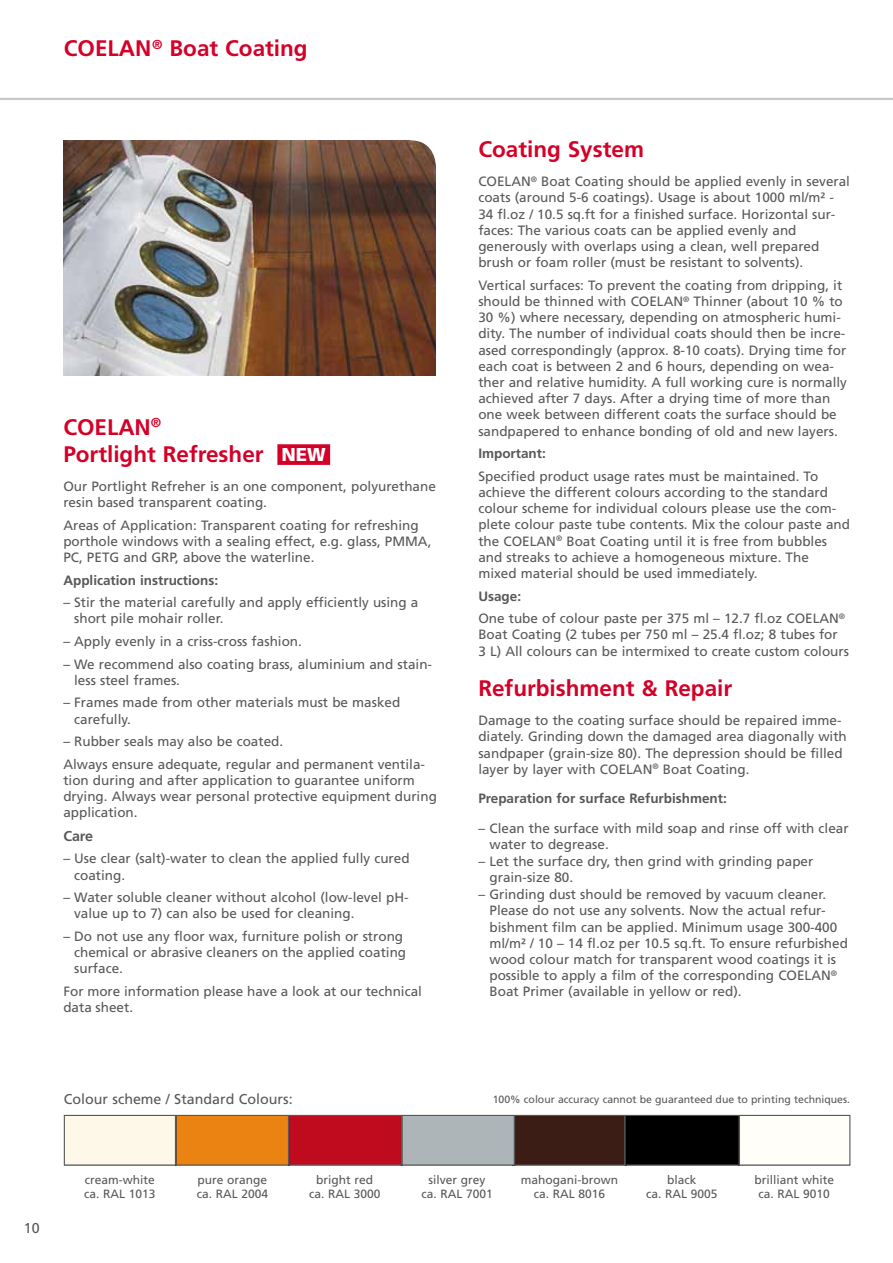
<style>
.page{position:relative;width:893px;height:1263px;background:#fff}
.page>*{position:absolute;margin:0;border:0;box-sizing:border-box;transform-origin:0 0}
.t1{font:700 22.5px/27px "Frutiger LT";color:#d40028}
.t2{font:italic 900 22.5px "Frutiger";color:#d40028}
.t3{font:14.25px "Frutiger";color:#58585a}
.t4{font:700 14.25px "Frutiger LT";color:#58585a}
.t5{font:13.5px/16.2px "Frutiger LT";color:#58585a}
.t6{font:700 13.5px "Frutiger LT";color:#58585a}
.t7{font:12px/14.4px "Frutiger";color:#58585a;text-align:center}
.t8{font:10.5px "Frutiger";color:#58585a}
.t9{font:7.8px "Frutiger LT";color:#58585a}
.s1{font-family:"Frutiger";font-weight:900;font-size:18.6px;color:#fff}
.s2{font-weight:700}
</style>
<div class="page">
<img style="left:64px;top:140px;width:372px;height:235px">
<hr style="left:0;top:98px;width:893px;height:2px;background:#c6c7c8">
<svg style="left:410px;top:140px;width:26px;height:26px"></svg>
<svg style="left:66px;top:1117px;width:675px;height:46px;background:#976351"></svg>
<div style="left:64px;top:1115px;width:786px;height:50px;border:1px solid #58585a"></div>
<hr style="left:175px;top:1116px;width:1px;height:49px;background:#58585a">
<hr style="left:288px;top:1115px;width:1px;height:50px;background:#58585a">
<hr style="left:401px;top:1116px;width:1px;height:49px;background:#58585a">
<hr style="left:514px;top:1116px;width:1px;height:49px;background:#58585a">
<hr style="left:624px;top:1116px;width:2px;height:49px;background:#58585a">
<hr style="left:738px;top:1116px;width:2px;height:49px;background:#58585a">
<div style="left:277px;top:444px;width:53px;height:21px;background:#d40028"></div>
<h1 class="t1" style="left:64px;top:35px;width:245px">COELAN<sup>®</sup> Boat Coating</h1>
<h1 class="t2" style="left:123px;top:36px;width:37px">AN</h1>
<p class="t9" style="left:158px;top:46px;width:8px">®</p>
<h1 class="t2" style="left:186px;top:36px;width:208px">ootsbeschichtung</h1>
<h1 class="t1" style="left:63px;top:414px;width:264px">COELAN<sup>®<br></sup>Portlight Refresher <span class="s1">NEW</span></h1>
<p class="t5" style="left:63px;top:478px;width:374px">Our Portlight Refreher is an one component, polyurethane resin based transparent coating.</p>
<p class="t5" style="left:63px;top:517px;width:370px">Areas of Application: Transparent coating for refreshing porthole windows with a sealing effect, e.g. glass, PMMA,<br>PC, PETG and GRP, above the waterline.</p>
<p class="t6" style="left:63px;top:572px;width:156px">Application instructions:</p>
<p class="t5" style="left:74px;top:594px;width:346px;text-indent:-11px">– Stir the material carefully and apply efficiently using a short pile mohair roller.</p>
<p class="t5" style="left:63px;top:633px;width:240px">– Apply evenly in a criss-cross fashion.</p>
<p class="t5" style="left:74px;top:656px;width:359px;text-indent:-11px">– We recommend also coating brass, aluminium and stain&shy;less steel frames.</p>
<p class="t5" style="left:74px;top:695px;width:328px;text-indent:-11px">– Frames made from other materials must be masked carefully.</p>
<p class="t5" style="left:63px;top:730px;width:363px;line-height:22.5px">– Rubber seals may also be coated.<br>Always ensure adequate, regular and permanent ventila-</p>
<p class="t5" style="left:63px;top:772px;width:375px">tion during and after application to guarantee uniform drying. Always wear personal protective equipment during application.</p>
<p class="t4" style="left:63px;top:827px;width:31px">Care</p>
<p class="t5" style="left:74px;top:851px;width:337px;text-indent:-11px">– Use clear (salt)-water to clean the applied fully cured coating.</p>
<p class="t5" style="left:74px;top:889px;width:336px;text-indent:-11px">– Water soluble cleaner without alcohol (low-level pH&shy;value up to 7) can also be used for cleaning.</p>
<p class="t5" style="left:74px;top:928px;width:333px;text-indent:-11px">– Do not use any floor wax, furniture polish or strong chemical or abrasive cleaners on the applied coating surface.</p>
<p class="t5" style="left:63px;top:983px;width:360px">For more information please have a look at our technical data sheet.</p>
<h1 class="t1" style="left:478px;top:136px;width:167px">Coating System</h1>
<p class="t5" style="left:478px;top:173px;width:373px">COELAN<sup>®</sup> Boat Coating should be applied evenly in several coats (around 5-6 coatings). Usage is about 1000 ml/m² - 34 fl.oz / 10.5 sq.ft for a finished surface. Horizontal sur&shy;faces: The various coats can be applied evenly and generously with overlaps using a clean, well prepared brush or foam roller (must be resistant to solvents).</p>
<p class="t5" style="left:478px;top:277px;width:370px">Vertical surfaces: To prevent the coating from dripping, it should be thinned with COELAN<sup>®</sup> Thinner (about 10 % to 30 %) where necessary, depending on atmospheric humi&shy;dity. The number of individual coats should then be incre&shy;ased correspondingly (approx. 8-10 coats). Drying time for each coat is between 2 and 6 hours, depending on wea&shy;ther and relative humidity. A full working cure is normally achieved after 7 days. After a drying time of more than one week between different coats the surface should be sandpapered to enhance bonding of old and new layers.</p>
<p class="t6" style="left:478px;top:445px;width:69px">Important:</p>
<p class="t5" style="left:478px;top:468px;width:373px">Specified product usage rates must be maintained. To achieve the different colours according to the standard colour scheme for individual colours please use the com&shy;plete colour paste tube contents. Mix the colour paste and the COELAN<sup>®</sup> Boat Coating until it is free from bubbles and streaks to achieve a homogeneous mixture. The mixed material should be used immediately.</p>
<p class="t5" style="left:478px;top:585px;width:368px;line-height:22.5px"><span class="s2">Usage:<br></span>One tube of colour paste per 375 ml – 12.7 fl.oz COELAN<sup>®</sup></p>
<p class="t5" style="left:478px;top:626px;width:372px;line-height:17.1px">Boat Coating (2 tubes per 750 ml – 25.4 fl.oz; 8 tubes for<br>3 L) All colours can be intermixed to create custom colours</p>
<h1 class="t1" style="left:478px;top:675px;width:255px">Refurbishment &amp; Repair</h1>
<p class="t5" style="left:478px;top:712px;width:370px">Damage to the coating surface should be repaired imme&shy;diately. Grinding down the damaged area diagonally with sandpaper (grain-size 80). The depression should be filled layer by layer with COELAN<sup>®</sup> Boat Coating.</p>
<p class="t6" style="left:478px;top:790px;width:250px">Preparation for surface Refurbishment:</p>
<p class="t5" style="left:489px;top:820px;width:361px;text-indent:-11px">– Clean the surface with mild soap and rinse off with clear water to degrease.</p>
<p class="t5" style="left:489px;top:853px;width:325px;text-indent:-11px">– Let the surface dry, then grind with grinding paper grain-size 80.</p>
<p class="t5" style="left:489px;top:886px;width:360px;text-indent:-11px">– Grinding dust should be removed by vacuum cleaner.<br>Please do not use any solvents. Now the actual refur&shy;bishment film can be applied. Minimum usage 300-400 ml/m² / 10 – 14 fl.oz per 10.5 sq.ft. To ensure refurbished wood colour match for transparent wood coatings it is possible to apply a film of the corresponding COELAN<sup>® </sup>Boat Primer (available in yellow or red).</p>
<p class="t3" style="left:64px;top:1090px;width:230px">Colour scheme / Standard Colours:</p>
<p class="t8" style="left:493px;top:1093px;width:359px">100% colour accuracy cannot be guaranteed due to printing techniques.</p>
<p class="t3" style="left:24px;top:1219px;width:17px">10</p>
<p class="t7" style="left:84px;top:1173px;width:73px;text-align:left">cream-white ca. RAL 1013</p>
<p class="t7" style="left:197px;top:1173px;width:73px;text-align:left">pure orange ca. RAL 2004</p>
<p class="t7" style="left:309px;top:1173px;width:73px">bright red ca. RAL 3000</p>
<p class="t7" style="left:421px;top:1173px;width:73px">silver grey ca. RAL 7001</p>
<p class="t7" style="left:521px;top:1173px;width:99px">mahogani-brown ca. RAL 8016</p>
<p class="t7" style="left:646px;top:1173px;width:73px">black<br>ca. RAL 9005</p>
<p class="t7" style="left:754px;top:1173px;width:81px">brilliant white ca. RAL 9010</p>
</div>
